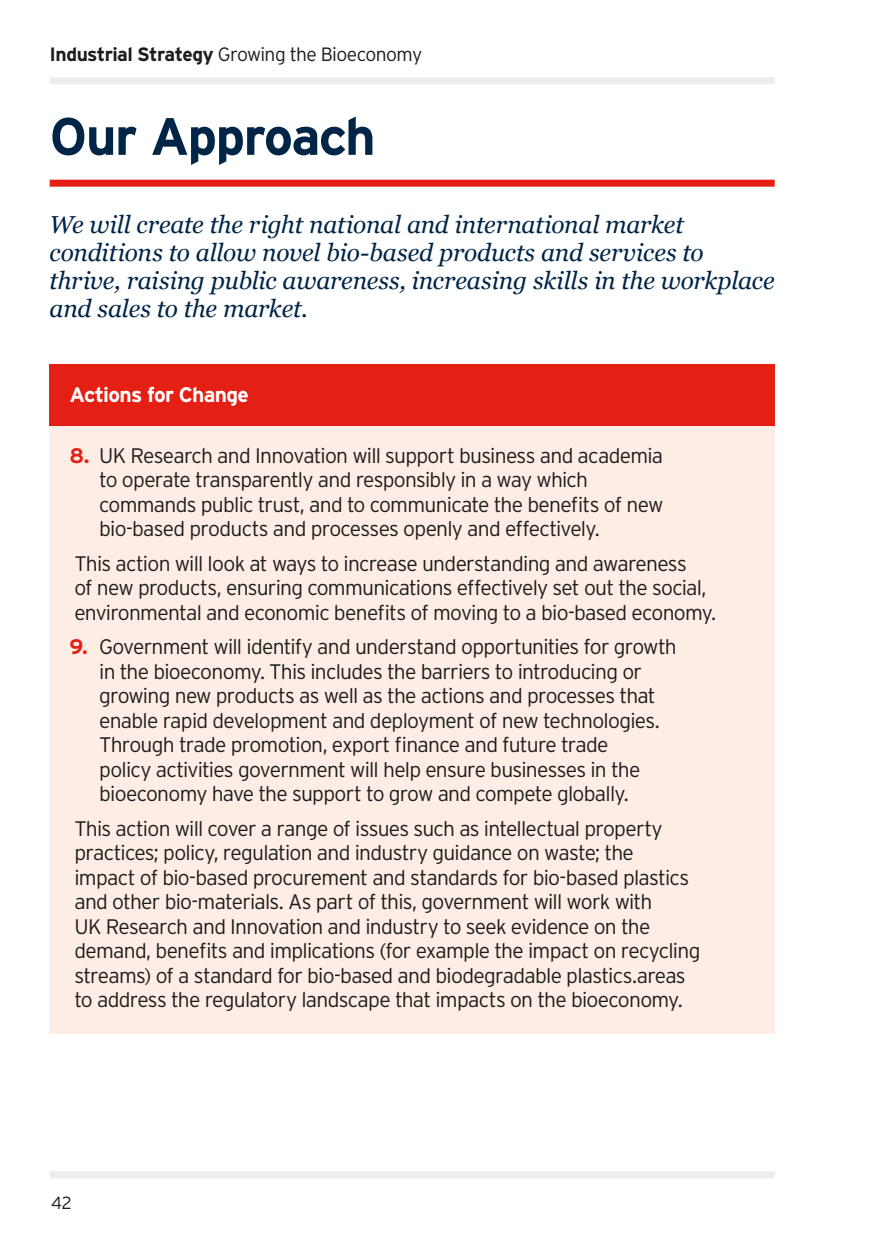
<style>
.page{position:relative;width:874px;height:1241px;background:#fff}
.page>*{position:absolute;margin:0;border:0;box-sizing:border-box;transform-origin:0 0}
.t1{font:700 52.5px "Interstate";letter-spacing:-.03em;color:#002547}
.t2{font:italic 24.5px/28px "Georgia";letter-spacing:-.01em;color:#002547}
.t3{font:300 21px/24.5px "Interstate";letter-spacing:-.035em;color:#1d1d1b}
.t4{font:700 21px "Interstate";letter-spacing:-.035em;color:#fff}
.t5{font:300 19.25px "Interstate";letter-spacing:-.03em;color:#1d1d1b}
.t6{font:300 17.5px "Interstate";color:#1d1d1b}
.s1{font-weight:700}
.s2{font-weight:700;color:#e41f13}
</style>
<div class="page">
<div style="left:50px;top:77px;width:724px;height:7px;background:#ededed"></div>
<div style="left:50px;top:1170px;width:724px;height:7px;background:#ededed"></div>
<div style="left:50px;top:180px;width:724px;height:7px;background:#e41f13"></div>
<div style="left:50px;top:426px;width:724px;height:607px;background:#fdede5"></div>
<div style="left:50px;top:364px;width:724px;height:62px;background:#e41f13"></div>
<p class="t5" style="left:50px;top:44px;width:374px"><span class="s1">Industrial Strategy</span> Growing the Bioeconomy</p>
<h1 class="t1" style="left:50px;top:107px;width:327px">Our Approach</h1>
<p class="t2" style="left:50px;top:209px;width:726px">We will create the right national and international market conditions to allow novel bio-based products and services to thrive, raising public awareness, increasing skills in the workplace and sales to the market.</p>
<p class="t4" style="left:69px;top:382px;width:181px">Actions for Change</p>
<p class="t3" style="left:99px;top:443px;width:565px;text-indent:-30px"><span class="s2">8.</span> UK Research and Innovation will support business and academia to operate transparently and responsibly in a way which commands public trust, and to communicate the benefits of new bio-based products and processes openly and effectively.</p>
<p class="t3" style="left:74px;top:550px;width:643px">This action will look at ways to increase understanding and awareness<br>of new products, ensuring communications effectively set out the social, environmental and economic benefits of moving to a bio-based economy.</p>
<p class="t3" style="left:99px;top:634px;width:579px;text-indent:-30px"><span class="s2">9.</span> Government will identify and understand opportunities for growth in the bioeconomy. This includes the barriers to introducing or growing new products as well as the actions and processes that enable rapid development and deployment of new technologies.<br>Through trade promotion, export finance and future trade<br>policy activities government will help ensure businesses in the bioeconomy have the support to grow and compete globally.</p>
<p class="t3" style="left:74px;top:815px;width:627px">This action will cover a range of issues such as intellectual property practices; policy, regulation and industry guidance on waste; the impact of bio-based procurement and standards for bio-based plastics and other bio-materials. As part of this, government will work with<br>UK Research and Innovation and industry to seek evidence on the demand, benefits and implications (for example the impact on recycling streams) of a standard for bio-based and biodegradable plastics.areas to address the regulatory landscape that impacts on the bioeconomy.</p>
<p class="t6" style="left:51px;top:1192px;width:22px">42</p>
</div>
